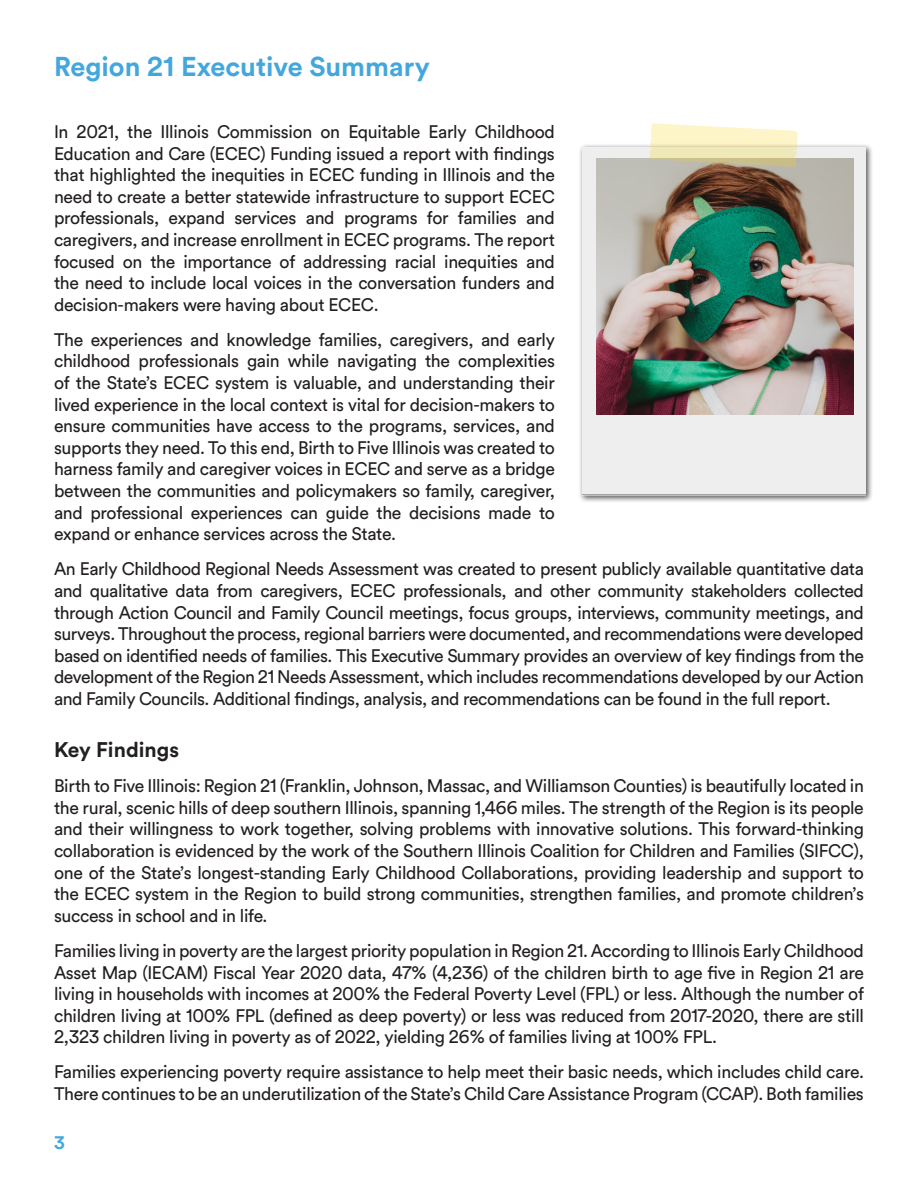
<style>
.page{position:relative;width:918px;height:1188px;background:#fff}
.page>*{position:absolute;margin:0;border:0;box-sizing:border-box;transform-origin:0 0}
.t1{font:700 27px "Circular Air Pro";color:#43a7dd}
.t2{font:700 21px "Circular Air Pro";color:#231f20}
.t3{font:18px/21.6px "Circular Air Pro";letter-spacing:-.02em;color:#231f20;text-align:justify}
.t4{font:700 18px "Circular Air Pro";color:#43a7dd}
</style>
<div class="page">
<div style="left:578px;top:143px;width:295px;height:360px;background:#231f20;opacity:.75"></div>
<div style="left:582px;top:148px;width:284px;height:346px;background:#edeeed"></div>
<svg style="left:650px;top:123px;width:148px;height:34px;background:#f7f0c8"></svg>
<img style="left:596px;top:157px;width:257px;height:257px">
<h2 class="t1" style="left:54px;top:48px;width:378px">Region 21 Executive Summary</h2>
<p class="t3" style="left:54px;top:120px;width:503px">In 2021, the Illinois Commission on Equitable Early Childhood Education and Care (ECEC) Funding issued a report with findings that highlighted the inequities in ECEC funding in Illinois and the need to create a better statewide infrastructure to support ECEC professionals, expand services and programs for families and caregivers, and increase enrollment in ECEC programs. The report focused on the importance of addressing racial inequities and the need to include local voices in the conversation funders and decision-makers were having about ECEC.</p>
<p class="t3" style="left:54px;top:328px;width:503px">The experiences and knowledge families, caregivers, and early childhood professionals gain while navigating the complexities of the State’s ECEC system is valuable, and understanding their lived experience in the local context is vital for decision-makers to ensure communities have access to the programs, services, and supports they need. To this end, Birth to Five Illinois was created to harness family and caregiver voices in ECEC and serve as a bridge between the communities and policymakers so family, caregiver, and professional experiences can guide the decisions made to expand or enhance services across the State.</p>
<p class="t3" style="left:54px;top:557px;width:812px">An Early Childhood Regional Needs Assessment was created to present publicly available quantitative data and qualitative data from caregivers, ECEC professionals, and other community stakeholders collected through Action Council and Family Council meetings, focus groups, interviews, community meetings, and surveys. Throughout the process, regional barriers were documented, and recommendations were developed based on identified needs of families. This Executive Summary provides an overview of key findings from the development of the Region 21 Needs Assessment, which includes recommendations developed by our Action and Family Councils. Additional findings, analysis, and recommendations can be found in the full report.</p>
<h3 class="t2" style="left:54px;top:735px;width:127px">Key Findings</h3>
<p class="t3" style="left:54px;top:774px;width:812px">Birth to Five Illinois: Region 21 (Franklin, Johnson, Massac, and Williamson Counties) is beautifully located in the rural, scenic hills of deep southern Illinois, spanning 1,466 miles. The strength of the Region is its people and their willingness to work together, solving problems with innovative solutions. This forward-thinking collaboration is evidenced by the work of the Southern Illinois Coalition for Children and Families (SIFCC), one of the State’s longest-standing Early Childhood Collaborations, providing leadership and support to the ECEC system in the Region to build strong communities, strengthen families, and promote children’s success in school and in life.</p>
<p class="t3" style="left:54px;top:939px;width:812px">Families living in poverty are the largest priority population in Region 21. According to Illinois Early Childhood Asset Map (IECAM) Fiscal Year 2020 data, 47% (4,236) of the children birth to age five in Region 21 are living in households with incomes at 200% the Federal Poverty Level (FPL) or less. Although the number of children living at 100% FPL (defined as deep poverty) or less was reduced from 2017-2020, there are still 2,323 children living in poverty as of 2022, yielding 26% of families living at 100% FPL.</p>
<p class="t3" style="left:54px;top:1061px;width:812px">Families experiencing poverty require assistance to help meet their basic needs, which includes child care.<br>There continues to be an underutilization of the State’s Child Care Assistance Program (CCAP). Both families</p>
<p class="t4" style="left:54px;top:1130px;width:12px">3</p>
</div>
